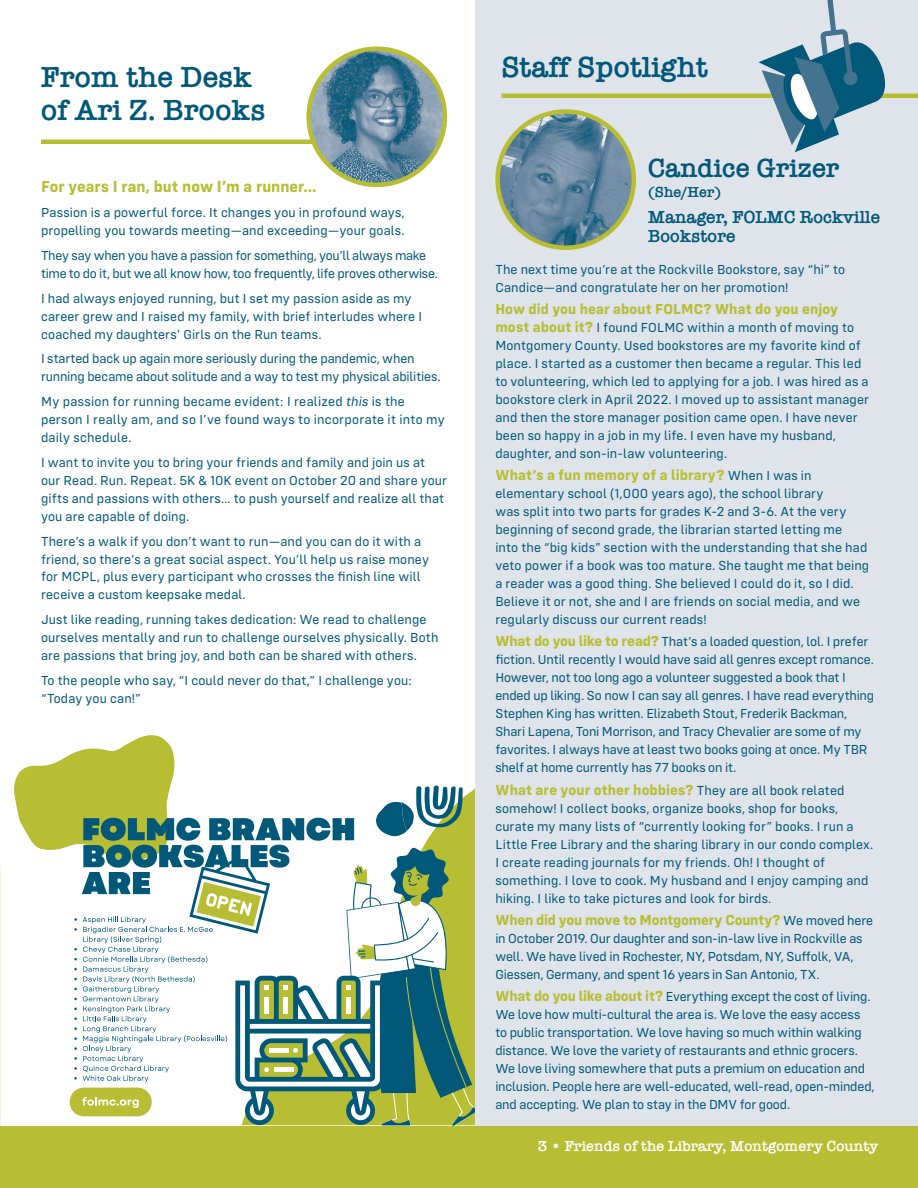
<style>
.page{position:relative;width:918px;height:1188px;background:#fff}
.page>*{position:absolute;margin:0;border:0;box-sizing:border-box;transform-origin:0 0}
.t1{font:600 30px/33px "American Typewriter";color:#015878}
.t2{font:600 27px "American Typewriter";color:#015878}
.t3{font:600 18px/19.5px "American Typewriter";color:#015878}
.t4{font:700 16.5px "Config";color:#b7be33}
.t5{font:700 15px "Config";letter-spacing:.005em;color:#b7be33}
.t6{font:700 15px "Config";letter-spacing:-.015em;color:#b7be33}
.t7{font:600 15px "American Typewriter";color:#fff}
.t8{font:600 15px "American Typewriter";color:#015878}
.t9{font:13.5px/18px "Config";letter-spacing:.005em;color:#015878}
.t10{font:13.5px/18px "Config";letter-spacing:-.02em;color:#015878}
.s1{font-style:italic}
.s2{font-weight:700;font-size:15px;color:#b7be33}
.s3{font-weight:400;font-size:13.5px;color:#015878}
</style>
<div class="page">
<svg style="left:14px;top:735px;width:461px;height:391px"></svg>
<div style="left:475px;top:0;width:443px;height:1164px;background:#dfe3ea"></div>
<hr style="left:41px;top:140px;width:341px;height:4px;background:#b7be33">
<hr style="left:501px;top:94px;width:417px;height:4px;background:#b7be33">
<div style="left:0;top:1126px;width:918px;height:62px;background:#b7be33"></div>
<img style="left:309px;top:49px;width:136px;height:136px;border-radius:68px">
<div style="left:306px;top:46px;width:141px;height:141px;border:4px solid #b7be33;border-radius:50%"></div>
<img style="left:498px;top:112px;width:136px;height:136px;border-radius:68px">
<div style="left:495px;top:109px;width:141px;height:141px;border:4px solid #b7be33;border-radius:50%"></div>
<svg style="left:758px;top:0;width:130px;height:152px"></svg>
<h1 class="t1" style="left:41px;top:60px;width:226px">From the Desk of Ari Z. Brooks</h1>
<p class="t4" style="left:41px;top:177px;width:277px">For years I ran, but now I’m a runner…</p>
<p class="t9" style="left:41px;top:203px;width:365px">Passion is a powerful force. It changes you in profound ways, propelling you towards meeting—and exceeding—your goals.</p>
<p class="t10" style="left:41px;top:246px;width:399px">They say when you have a passion for something, you’ll always make time to do it, but we all know how, too frequently, life proves otherwise.</p>
<p class="t9" style="left:41px;top:289px;width:382px">I had always enjoyed running, but I set my passion aside as my career grew and I raised my family, with brief interludes where I coached my daughters’ Girls on the Run teams.</p>
<p class="t9" style="left:41px;top:350px;width:401px">I started back up again more seriously during the pandemic, when running became about solitude and a way to test my physical abilities.</p>
<p class="t9" style="left:41px;top:392px;width:405px">My passion for running became evident: I realized <span class="s1">this</span> is the person I really am, and so I’ve found ways to incorporate it into my daily schedule.</p>
<p class="t9" style="left:41px;top:453px;width:408px">I want to invite you to bring your friends and family and join us at our Read. Run. Repeat. 5K &amp; 10K event on October 20 and share your gifts and passions with others… to push yourself and realize all that you are capable of doing.</p>
<p class="t9" style="left:41px;top:532px;width:389px">There’s a walk if you don’t want to run—and you can do it with a friend, so there’s a great social aspect. You’ll help us raise money for MCPL, plus every participant who crosses the finish line will receive a custom keepsake medal.</p>
<p class="t9" style="left:41px;top:611px;width:399px">Just like reading, running takes dedication: We read to challenge ourselves mentally and run to challenge ourselves physically. Both are passions that bring joy, and both can be shared with others.</p>
<p class="t9" style="left:41px;top:671px;width:372px">To the people who say, “I could never do that,” I challenge you: “Today you can!”</p>
<h1 class="t1" style="left:501px;top:50px;width:208px">Staff Spotlight</h1>
<h2 class="t2" style="left:648px;top:148px;width:193px">Candice Grizer</h2>
<p class="t8" style="left:648px;top:180px;width:75px">(She/Her)</p>
<h3 class="t3" style="left:648px;top:207px;width:234px">Manager, FOLMC Rockville<br>Bookstore</h3>
<p class="t9" style="left:495px;top:260px;width:351px">The next time you’re at the Rockville Bookstore, say “hi” to<br>Candice—and congratulate her on her promotion!</p>
<p class="t5" style="left:495px;top:300px;width:344px">How did you hear about FOLMC? What do you enjoy</p>
<p class="t9" style="left:495px;top:318px;width:375px"><span class="s2">most about it?</span> I found FOLMC within a month of moving to Montgomery County. Used bookstores are my favorite kind of place. I started as a customer then became a regular. This led to volunteering, which led to applying for a job. I was hired as a bookstore clerk in April 2022. I moved up to assistant manager and then the store manager position came open. I have never been so happy in a job in my life. I even have my husband, daughter, and son-in-law volunteering.</p>
<p class="t5" style="left:495px;top:466px;width:318px">What’s a fun memory of a library? <span class="s3">When I was in</span></p>
<p class="t9" style="left:495px;top:485px;width:375px">elementary school (1,000 years ago), the school library<br>was split into two parts for grades K-2 and 3-6. At the very beginning of second grade, the librarian started letting me<br>into the “big kids” section with the understanding that she had veto power if a book was too mature. She taught me that being a reader was a good thing. She believed I could do it, so I did.<br>Believe it or not, she and I are friends on social media, and we regularly discuss our current reads!</p>
<p class="t9" style="left:495px;top:633px;width:380px"><span class="s2">What do you like to read?</span> That’s a loaded question, lol. I prefer fiction. Until recently I would have said all genres except romance.<br>However, not too long ago a volunteer suggested a book that I ended up liking. So now I can say all genres. I have read everything Stephen King has written. Elizabeth Stout, Frederik Backman, Shari Lapena, Toni Morrison, and Tracy Chevalier are some of my favorites. I always have at least two books going at once. My TBR shelf at home currently has 77 books on it.</p>
<p class="t5" style="left:495px;top:781px;width:351px">What are your other hobbies? <span class="s3">They are all book related</span></p>
<p class="t9" style="left:495px;top:799px;width:380px">somehow! I collect books, organize books, shop for books, curate my many lists of “currently looking for” books. I run a Little Free Library and the sharing library in our condo complex.<br>I create reading journals for my friends. Oh! I thought of something. I love to cook. My husband and I enjoy camping and hiking. I like to take pictures and look for birds.</p>
<p class="t6" style="left:495px;top:911px;width:379px">When did you move to Montgomery County? <span class="s3">We moved here</span></p>
<p class="t9" style="left:495px;top:930px;width:369px">in October 2019. Our daughter and son-in-law live in Rockville as well. We have lived in Rochester, NY, Potsdam, NY, Suffolk, VA,<br>Giessen, Germany, and spent 16 years in San Antonio, TX.</p>
<p class="t9" style="left:495px;top:988px;width:381px"><span class="s2">What do you like about it?</span> Everything except the cost of living.<br>We love how multi-cultural the area is. We love the easy access to public transportation. We love having so much within walking distance. We love the variety of restaurants and ethnic grocers.<br>We love living somewhere that puts a premium on education and inclusion. People here are well-educated, well-read, open-minded, and accepting. We plan to stay in the DMV for good.</p>
<p class="t7" style="left:538px;top:1134px;width:342px">3 • Friends of the Library, Montgomery County</p>
</div>
